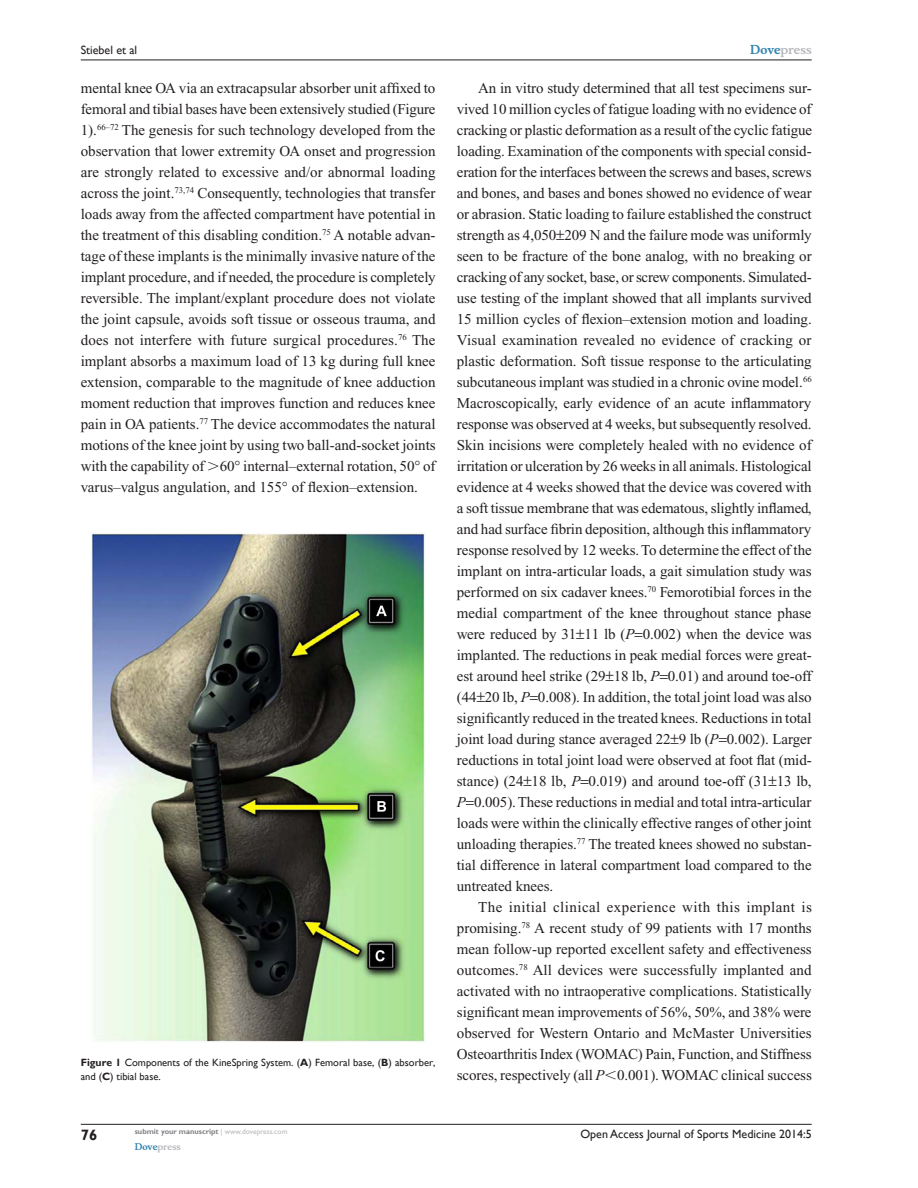
<style>
.page{position:relative;width:918px;height:1188px;background:#fff}
.page>*{position:absolute;margin:0;border:0;box-sizing:border-box;transform-origin:0 0}
.Tx{font:15px/21px "Times New Roman";letter-spacing:-.005em;color:#231f20;text-align:justify}
.t1{font:700 15px "Gill Sans";color:#231f20}
.t2{font:12px "Gill Sans";color:#231f20}
.t3{font:700 12px "Musee";color:#b8b9bc}
.FC{font:10.5px/13.5px "Gill Sans";color:#231f20}
.t4{font:700 9px "Musee";color:#b8b9bc}
.t5{font:700 7.5px "Gill Sans";color:#808285}
.s1{color:#3485ae}
.s2{font-family:"Mathematical Pi One"}
.s3{font-style:italic}
.s4{font-weight:700}
.s5{font-weight:400;color:#b8b9bc}
</style>
<div class="page">
<hr style="left:81px;top:1124px;width:731px;height:1px;background:#231f20">
<hr style="left:81px;top:60px;width:731px;height:1px;background:#231f20">
<img style="left:91px;top:532px;width:335px;height:510px">
<p class="t3" style="left:750px;top:43px;width:63px"><span class="s1">Dove</span>press</p>
<p class="t2" style="left:81px;top:43px;width:58px">Stiebel et al</p>
<p class="Tx" style="left:81px;top:77px;width:356px">mental knee OA via an extracapsular absorber unit affixed to femoral and tibial bases have been extensively studied (Figure 1).<sup>66–72</sup> The genesis for such technology developed from the observation that lower extremity OA onset and progression are strongly related to excessive and/or abnormal loading across the joint.<sup>73,74</sup> Consequently, technologies that transfer loads away from the affected compartment have potential in the treatment of this disabling condition.<sup>75</sup> A notable advan&shy;tage of these implants is the minimally invasive nature of the implant procedure, and if needed, the procedure is completely reversible. The implant/explant procedure does not violate the joint capsule, avoids soft tissue or osseous trauma, and does not interfere with future surgical procedures.<sup>76</sup> The implant absorbs a maximum load of 13 kg during full knee extension, comparable to the magnitude of knee adduction moment reduction that improves function and reduces knee pain in OA patients.<sup>77</sup> The device accommodates the natural motions of the knee joint by using two ball-and-socket joints with the capability of <span class="s2">.</span>60 internal–external rotation, 50 of varus–valgus angulation, and 155 of flexion–extension.</p>
<p class="Tx" style="left:457px;top:77px;width:357px;text-indent:21px">An in vitro study determined that all test specimens sur&shy;vived 10 million cycles of fatigue loading with no evidence of cracking or plastic deformation as a result of the cyclic fatigue loading. Examination of the components with special consid&shy;eration for the interfaces between the screws and bases, screws and bones, and bases and bones showed no evidence of wear or abrasion. Static loading to failure established the construct strength as 4,050 209 N and the failure mode was uniformly seen to be fracture of the bone analog, with no breaking or cracking of any socket, base, or screw components. Simulated&shy;use testing of the implant showed that all implants survived 15 million cycles of flexion–extension motion and loading.<br>Visual examination revealed no evidence of cracking or plastic deformation. Soft tissue response to the articulating subcutaneous implant was studied in a chronic ovine model.<sup>66<br></sup>Macroscopically, early evidence of an acute inflammatory response was observed at 4 weeks, but subsequently resolved.<br>Skin incisions were completely healed with no evidence of irritation or ulceration by 26 weeks in all animals. Histological evidence at 4 weeks showed that the device was covered with a soft tissue membrane that was edematous, slightly inflamed, and had surface fibrin deposition, although this inflammatory response resolved by 12 weeks. To determine the effect of the implant on intra-articular loads, a gait simulation study was performed on six cadaver knees.<sup>70</sup> Femorotibial forces in the medial compartment of the knee throughout stance phase were reduced by 31 11 lb (<span class="s3">P</span> 0.002) when the device was implanted. The reductions in peak medial forces were great&shy;est around heel strike (29 18 lb, <span class="s3">P</span> 0.01) and around toe-off (44 20 lb, <span class="s3">P</span> 0.008). In addition, the total joint load was also significantly reduced in the treated knees. Reductions in total joint load during stance averaged 22 9 lb (<span class="s3">P</span> 0.002). Larger reductions in total joint load were observed at foot flat (mid&shy;stance) (24 18 lb, <span class="s3">P</span> 0.019) and around toe-off (31 13 lb, <span class="s3">P</span> 0.005). These reductions in medial and total intra-articular loads were within the clinically effective ranges of other joint unloading therapies.<sup>77</sup> The treated knees showed no substan&shy;tial difference in lateral compartment load compared to the untreated knees.</p>
<p class="Tx" style="left:457px;top:896px;width:357px;text-indent:21px">The initial clinical experience with this implant is promising.<sup>78</sup> A recent study of 99 patients with 17 months mean follow-up reported excellent safety and effectiveness outcomes.<sup>78</sup> All devices were successfully implanted and activated with no intraoperative complications. Statistically significant mean improvements of 56%, 50%, and 38% were observed for Western Ontario and McMaster Universities Osteoarthritis Index (WOMAC) Pain, Function, and Stiffness scores, respectively (all <span class="s3">P</span><span class="s2">,</span>0.001). WOMAC clinical success</p>
<p class="FC" style="left:81px;top:1056px;width:356px"><span class="s4">Figure 1</span> Components of the KineSpring System. (<span class="s4">A</span>) Femoral base, (<span class="s4">B</span>) absorber, and (<span class="s4">C</span>) tibial base.</p>
<p class="t1" style="left:81px;top:1126px;width:18px">76</p>
<p class="t5" style="left:135px;top:1127px;width:154px">submit your manuscript <span class="s5">| www.dovepress.com</span></p>
<p class="t4" style="left:135px;top:1141px;width:48px"><span class="s1">Dove</span>press</p>
<p class="t2" style="left:580px;top:1127px;width:233px">Open Access Journal of Sports Medicine 2014:5</p>
</div>
